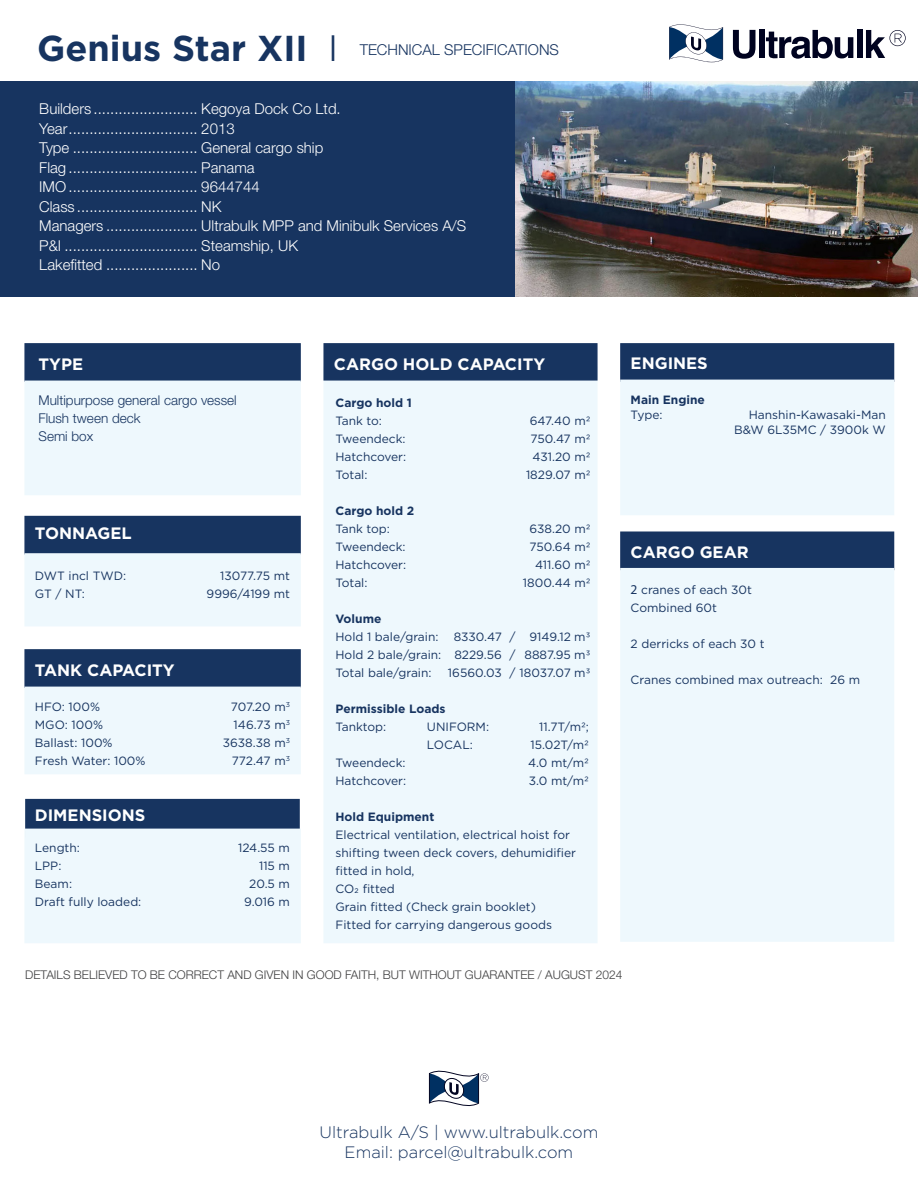
<style>
.page{position:relative;width:918px;height:1188px;background:#fff}
.page>*{position:absolute;margin:0;border:0;box-sizing:border-box;transform-origin:0 0}
.t1{font:700 36px "Gotham";color:#173460}
.t2{font:700 16.5px "Gotham";color:#fff}
.t3{font:300 16.5px "Gotham";color:#173460}
.t4{font:300 15px "Helvetica Neue";color:#fff}
.t5{font:300 15px "Helvetica Neue";color:#173460}
.t6{font:300 13.5px "Helvetica Neue";color:#173460}
.t7{font:12px/18px "Gotham";color:#173460}
.t8{font:300 12px "Helvetica Neue";color:#3e3e3f}
.t9{font:700 12px "Gotham";color:#173460}
.s1{font-family:"Helvetica Neue";font-weight:300}
.s2{font-family:"Myriad Pro";font-size:13.5px}
</style>
<div class="page">
<svg style="left:669px;top:24px;width:54px;height:39px"></svg>
<svg style="left:733px;top:30px;width:22px;height:29px"></svg>
<div style="left:759px;top:30px;width:5px;height:28px;background:#000320"></div>
<svg style="left:766px;top:30px;width:87px;height:29px"></svg>
<div style="left:857px;top:30px;width:5px;height:28px;background:#000320"></div>
<svg style="left:866px;top:30px;width:40px;height:28px"></svg>
<img style="left:514px;top:81px;width:404px;height:216px">
<div style="left:0;top:81px;width:514px;height:216px;background:#173460"></div>
<div style="left:620px;top:343px;width:274px;height:39px;background:#173460;border:2px solid #173460"></div>
<div style="left:620px;top:531px;width:274px;height:39px;background:#173460;border:2px solid #173460"></div>
<div style="left:620px;top:380px;width:274px;height:135px;background:#eef8fd"></div>
<div style="left:620px;top:568px;width:274px;height:374px;background:#eef8fd"></div>
<div style="left:323px;top:367px;width:275px;height:576px;background:#eef8fd"></div>
<div style="left:24px;top:343px;width:277px;height:39px;background:#173460;border:2px solid #173460"></div>
<div style="left:24px;top:381px;width:277px;height:114px;background:#eef8fd"></div>
<div style="left:24px;top:516px;width:277px;height:39px;background:#173460"></div>
<div style="left:24px;top:553px;width:277px;height:73px;background:#eef8fd;border:2px solid #eef8fd"></div>
<div style="left:24px;top:649px;width:277px;height:39px;background:#173460;border:2px solid #173460"></div>
<div style="left:24px;top:687px;width:277px;height:87px;background:#eef8fd"></div>
<div style="left:25px;top:799px;width:275px;height:39px;background:#173460"></div>
<div style="left:24px;top:829px;width:277px;height:114px;background:#eef8fd"></div>
<div style="left:323px;top:343px;width:275px;height:38px;background:#173460;border:2px solid #173460"></div>
<svg style="left:429px;top:1070px;width:60px;height:37px"></svg>
<p class="t1" style="left:37px;top:24px;width:301px">Genius Star XII <span class="s1">Ι</span></p>
<p class="t5" style="left:360px;top:37px;width:201px">TECHNICAL SPECIFICATIONS</p>
<p class="t4" style="left:39px;top:97px;width:303px">Builders ......................... Kegoya Dock Co Ltd.</p>
<p class="t4" style="left:39px;top:116px;width:197px">Year............................... 2013</p>
<p class="t4" style="left:39px;top:136px;width:285px">Type .............................. General cargo ship</p>
<p class="t4" style="left:39px;top:155px;width:217px">Flag ............................... Panama</p>
<p class="t4" style="left:39px;top:175px;width:222px">IMO ............................... 9644744</p>
<p class="t4" style="left:39px;top:194px;width:184px">Class ............................. NK</p>
<p class="t4" style="left:39px;top:214px;width:429px">Managers ...................... Ultrabulk MPP and Minibulk Services A/S</p>
<p class="t4" style="left:39px;top:233px;width:260px">P&amp;I ................................ Steamship, UK</p>
<p class="t4" style="left:39px;top:253px;width:182px">Lakefitted ...................... No</p>
<p class="t2" style="left:39px;top:354px;width:46px">TYPE</p>
<p class="t6" style="left:39px;top:390px;width:200px">Multipurpose general cargo vessel</p>
<p class="t6" style="left:39px;top:408px;width:104px">Flush tween deck</p>
<p class="t6" style="left:39px;top:426px;width:56px">Semi box</p>
<p class="t2" style="left:35px;top:522px;width:98px">TONNAGEL</p>
<p class="t7" style="left:35px;top:567px;width:93px">DWT incl TWD:</p>
<p class="t7" style="left:220px;top:567px;width:71px">13077.75 mt</p>
<p class="t7" style="left:35px;top:585px;width:52px">GT / NT:</p>
<p class="t7" style="left:207px;top:585px;width:85px">9996/4199 mt</p>
<p class="t2" style="left:35px;top:660px;width:141px">TANK CAPACITY</p>
<p class="t7" style="left:35px;top:698px;width:67px">HFO: 100%</p>
<p class="t7" style="left:231px;top:698px;width:61px">707.20 m<sup>3</sup></p>
<p class="t7" style="left:35px;top:716px;width:70px">MGO: 100%</p>
<p class="t7" style="left:234px;top:716px;width:58px">146.73 m<sup>3</sup></p>
<p class="t7" style="left:35px;top:734px;width:79px">Ballast: 100%</p>
<p class="t7" style="left:223px;top:734px;width:69px">3638.38 m<sup>3</sup></p>
<p class="t7" style="left:35px;top:752px;width:112px">Fresh Water: 100%</p>
<p class="t7" style="left:232px;top:752px;width:60px">772.47 m<sup>3</sup></p>
<p class="t2" style="left:35px;top:804px;width:112px">DIMENSIONS</p>
<p class="t7" style="left:35px;top:839px;width:47px">Length:</p>
<p class="t7" style="left:238px;top:839px;width:53px">124.55 m</p>
<p class="t7" style="left:35px;top:857px;width:28px">LPP:</p>
<p class="t7" style="left:259px;top:857px;width:32px">115 m</p>
<p class="t7" style="left:35px;top:875px;width:39px">Beam:</p>
<p class="t7" style="left:249px;top:875px;width:42px">20.5 m</p>
<p class="t7" style="left:35px;top:893px;width:108px">Draft fully loaded:</p>
<p class="t7" style="left:244px;top:893px;width:47px">9.016 m</p>
<p class="t2" style="left:334px;top:354px;width:213px">CARGO HOLD CAPACITY</p>
<p class="t9" style="left:335px;top:395px;width:78px">Cargo hold 1</p>
<p class="t7" style="left:335px;top:412px;width:48px">Tank to:</p>
<p class="t7" style="left:530px;top:412px;width:62px">647.40 m2</p>
<p class="t7" style="left:335px;top:430px;width:72px">Tweendeck:</p>
<p class="t7" style="left:531px;top:430px;width:62px">750.47 m2</p>
<p class="t7" style="left:335px;top:448px;width:72px">Hatchcover:</p>
<p class="t7" style="left:532px;top:448px;width:60px">431.20 m2</p>
<p class="t7" style="left:335px;top:466px;width:34px">Total:</p>
<p class="t7" style="left:526px;top:466px;width:66px">1829.07 m2</p>
<p class="t9" style="left:335px;top:503px;width:80px">Cargo hold 2</p>
<p class="t7" style="left:335px;top:520px;width:56px">Tank top:</p>
<p class="t7" style="left:530px;top:520px;width:63px">638.20 m2</p>
<p class="t7" style="left:335px;top:538px;width:72px">Tweendeck:</p>
<p class="t7" style="left:530px;top:538px;width:63px">750.64 m2</p>
<p class="t7" style="left:335px;top:556px;width:72px">Hatchcover:</p>
<p class="t7" style="left:535px;top:556px;width:57px">411.60 m2</p>
<p class="t7" style="left:335px;top:574px;width:34px">Total:</p>
<p class="t7" style="left:523px;top:574px;width:69px">1800.44 m2</p>
<p class="t9" style="left:335px;top:611px;width:47px">Volume</p>
<p class="t7" style="left:335px;top:628px;width:105px">Hold 1 bale/grain:</p>
<p class="t7" style="left:454px;top:628px;width:138px">8330.47 / 9149.12 m3</p>
<p class="t7" style="left:335px;top:646px;width:257px">Hold 2 bale/grain: 8229.56 / 8887.95 m3</p>
<p class="t7" style="left:335px;top:664px;width:98px">Total bale/grain:</p>
<p class="t7" style="left:448px;top:664px;width:144px">16560.03 / 18037.07 m3</p>
<p class="t9" style="left:335px;top:701px;width:112px">Permissible Loads</p>
<p class="t7" style="left:335px;top:718px;width:52px">Tanktop:</p>
<p class="t7" style="left:427px;top:718px;width:64px">UNIFORM:</p>
<p class="t7" style="left:539px;top:718px;width:51px">11.7T/m2;</p>
<p class="t7" style="left:427px;top:736px;width:47px">LOCAL:</p>
<p class="t7" style="left:531px;top:736px;width:60px">15.02T/m2</p>
<p class="t7" style="left:335px;top:754px;width:72px">Tweendeck:</p>
<p class="t7" style="left:528px;top:754px;width:62px">4.0 mt/m2</p>
<p class="t7" style="left:335px;top:772px;width:72px">Hatchcover:</p>
<p class="t7" style="left:529px;top:772px;width:62px">3.0 mt/m2</p>
<p class="t9" style="left:335px;top:809px;width:100px">Hold Equipment</p>
<p class="t7" style="left:335px;top:826px;width:242px">Electrical ventilation, electrical hoist for shifting tween deck covers, dehumidifier fitted in hold,</p>
<p class="t7" style="left:335px;top:880px;width:61px">CO2 fitted</p>
<p class="t7" style="left:335px;top:898px;width:202px">Grain fitted (Check grain booklet)</p>
<p class="t7" style="left:335px;top:916px;width:218px">Fitted for carrying dangerous goods</p>
<p class="t2" style="left:631px;top:353px;width:79px">ENGINES</p>
<p class="t9" style="left:631px;top:392px;width:76px">Main Engine</p>
<p class="t7" style="left:631px;top:405px;width:33px">Type:</p>
<p class="t7" style="left:749px;top:405px;width:139px">Hanshin-Kawasaki-Man</p>
<p class="t7" style="left:734px;top:420px;width:153px">B&amp;W 6L35MC / 3900k W</p>
<p class="t2" style="left:631px;top:541px;width:120px">CARGO GEAR</p>
<p class="t7" style="left:631px;top:581px;width:123px"><span class="s2">2</span> cranes of each 30t<br>Combined 60t</p>
<p class="t7" style="left:631px;top:635px;width:136px">2 derricks of each 30 t</p>
<p class="t7" style="left:631px;top:671px;width:231px">Cranes combined max outreach: 26 m</p>
<p class="t8" style="left:25px;top:965px;width:599px">DETAILS BELIEVED TO BE CORRECT AND GIVEN IN GOOD FAITH, BUT WITHOUT GUARANTEE / AUGUST 2024</p>
<p class="t3" style="left:320px;top:1122px;width:280px">Ultrabulk A/S | www.ultrabulk.com</p>
<p class="t3" style="left:345px;top:1141px;width:230px">Email: parcel@ultrabulk.com</p>
</div>
